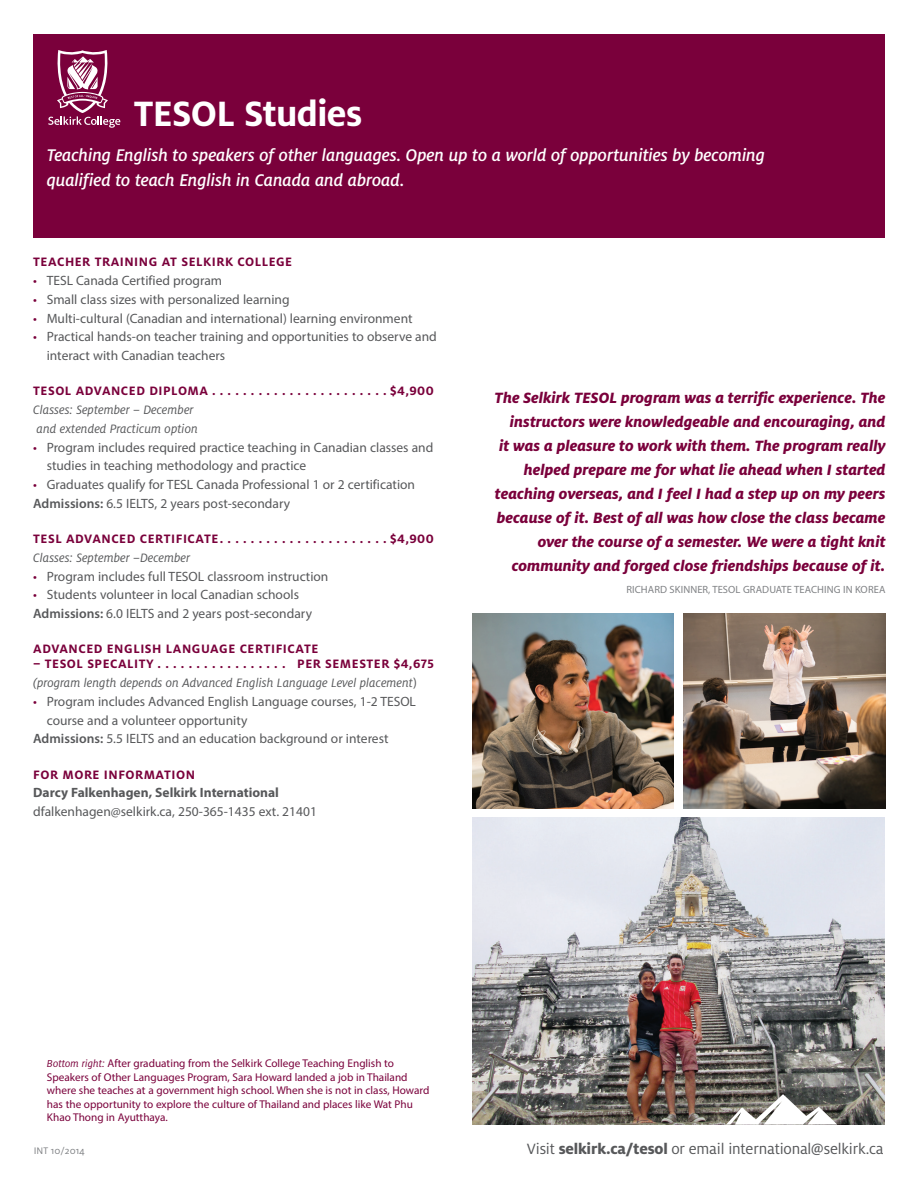
<style>
.page{position:relative;width:918px;height:1188px;background:#fff}
.page>*{position:absolute;margin:0;border:0;box-sizing:border-box;transform-origin:0 0}
.t1{font:700 39px "Milo OT";letter-spacing:-.02em;color:#fff}
.t2{font:italic 500 18.75px/25.5px "Milo OT";letter-spacing:-.01em;color:#fff}
.t3{font:italic 800 16.5px/24px "Milo OT";color:#7a003b;text-align:right}
.t4{font:16.5px "Milo OT";letter-spacing:-.01em;color:#57585a}
.t5{font:13.5px/18.8px "Myriad Pro";color:#57585a}
.t6{font:italic 13.5px/18.8px "Milo OT";color:#57585a}
.t7{font:700 13.5px "Milo OT";letter-spacing:.04em;color:#7a003b}
.t8{font:700 13.5px "Myriad Pro";color:#57585a}
.t9{font:11.25px/13.5px "Myriad Pro";color:#7a003b}
.t10{font:10.5px "Myriad Pro";letter-spacing:.01em;color:#808285}
.t11{font:10.5px "Milo OT";color:#808285}
.s1{color:#7a003b}
.s2{font-weight:600}
.s3{font-weight:700;font-style:normal;color:#7a003b}
.s4{font-family:"Myriad Pro";font-style:normal}
.s5{font-family:"Milo OT";font-style:italic}
.s6{font-weight:800}
</style>
<div class="page">
<div style="left:33px;top:34px;width:852px;height:204px;background:#7a003b"></div>
<svg style="left:48px;top:50px;width:72px;height:78px"></svg>
<svg style="left:884px;top:817px;width:1px;height:29px"></svg>
<img style="left:472px;top:817px;width:412px;height:307px">
<img style="left:684px;top:613px;width:202px;height:196px">
<img style="left:472px;top:613px;width:202px;height:196px">
<svg style="left:726px;top:1094px;width:111px;height:31px"></svg>
<h1 class="t1" style="left:134px;top:92px;width:230px">TESOL Studies</h1>
<h2 class="t2" style="left:47px;top:142px;width:720px">Teaching English to speakers of other languages. Open up to a world of opportunities by becoming qualified to teach English in Canada and abroad.</h2>
<p class="t7" style="left:33px;top:254px;width:260px">TEACHER TRAINING AT SELKIRK COLLEGE</p>
<p class="t5" style="left:33px;top:271px;width:190px"><span class="s1">•</span> TESL Canada Certified program</p>
<p class="t5" style="left:33px;top:290px;width:258px"><span class="s1">•</span> Small class sizes with personalized learning</p>
<p class="t5" style="left:33px;top:308px;width:381px"><span class="s1">•</span> Multi-cultural (Canadian and international) learning environment</p>
<p class="t5" style="left:47px;top:327px;width:392px;text-indent:-14px"><span class="s1">•</span> Practical hands-on teacher training and opportunities to observe and interact with Canadian teachers</p>
<p class="t7" style="left:33px;top:383px;width:402px">TESOL ADVANCED DIPLOMA . . . . . . . . . . . . . . . . . . . . . . $4,900</p>
<p class="t6" style="left:33px;top:401px;width:166px">Classes: September – December and extended Practicum option</p>
<p class="t5" style="left:47px;top:437px;width:388px;text-indent:-14px"><span class="s1">•</span> Program includes required practice teaching in Canadian classes and studies in teaching methodology and practice</p>
<p class="t5" style="left:33px;top:475px;width:383px"><span class="s1">•</span> Graduates qualify for TESL Canada Professional 1 or 2 certification<br><span class="s2">Admissions:</span> 6.5 IELTS, 2 years post-secondary</p>
<p class="t7" style="left:33px;top:531px;width:402px">TESL ADVANCED CERTIFICATE . . . . . . . . . . . . . . . . . . . . . $4,900</p>
<p class="t6" style="left:33px;top:548px;width:159px">Classes: September –December</p>
<p class="t5" style="left:33px;top:566px;width:297px"><span class="s1">•</span> Program includes full TESOL classroom instruction</p>
<p class="t5" style="left:33px;top:585px;width:280px"><span class="s1">•</span> Students volunteer in local Canadian schools<br><span class="s2">Admissions:</span> 6.0 IELTS and 2 years post-secondary</p>
<p class="t7" style="left:33px;top:641px;width:287px">ADVANCED ENGLISH LANGUAGE CERTIFICATE</p>
<p class="t6" style="left:33px;top:655px;width:402px"><span class="s3">– TESOL SPECALITY . . . . . . . . . . . . . . . . . PER SEMESTER $4,675 </span>(program length depends on Advanced English Language Level placement<span class="s4">)</span></p>
<p class="t5" style="left:33px;top:692px;width:384px"><span class="s1">•</span> Program includes Advanced English Language courses, 1-2 TESOL</p>
<p class="t5" style="left:47px;top:710px;width:202px">course and a volunteer opportunity</p>
<p class="t5" style="left:33px;top:729px;width:357px"><span class="s2">Admissions:</span> 5.5 IELTS and an education background or interest</p>
<p class="t7" style="left:33px;top:767px;width:163px">FOR MORE INFORMATION</p>
<p class="t8" style="left:33px;top:784px;width:247px">Darcy Falkenhagen, Selkirk International</p>
<p class="t5" style="left:33px;top:802px;width:285px">dfalkenhagen@selkirk.ca, 250-365-1435 ext. 21401</p>
<p class="t3" style="left:495px;top:385px;width:392px">The Selkirk TESOL program was a terrific experience. The instructors were knowledgeable and encouraging, and<br>it was a pleasure to work with them. The program really helped prepare me for what lie ahead when I started teaching overseas, and I feel I had a step up on my peers because of it. Best of all was how close the class became over the course of a semester. We were a tight knit community and forged close friendships because of it.</p>
<p class="t10" style="left:626px;top:583px;width:261px">RICHARD SKINNER, TESOL GRADUATE TEACHING IN KOREA</p>
<p class="t9" style="left:47px;top:1057px;width:384px"><span class="s5">Bottom right:</span> After graduating from the Selkirk College Teaching English to Speakers of Other Languages Program, Sara Howard landed a job in Thailand where she teaches at a government high school. When she is not in class, Howard has the opportunity to explore the culture of Thailand and places like Wat Phu Khao Thong in Ayutthaya.</p>
<p class="t11" style="left:34px;top:1145px;width:53px">INT 10/2014</p>
<p class="t4" style="left:527px;top:1140px;width:358px">Visit <span class="s6">selkirk.ca/tesol</span> or email international@selkirk.ca</p>
</div>
